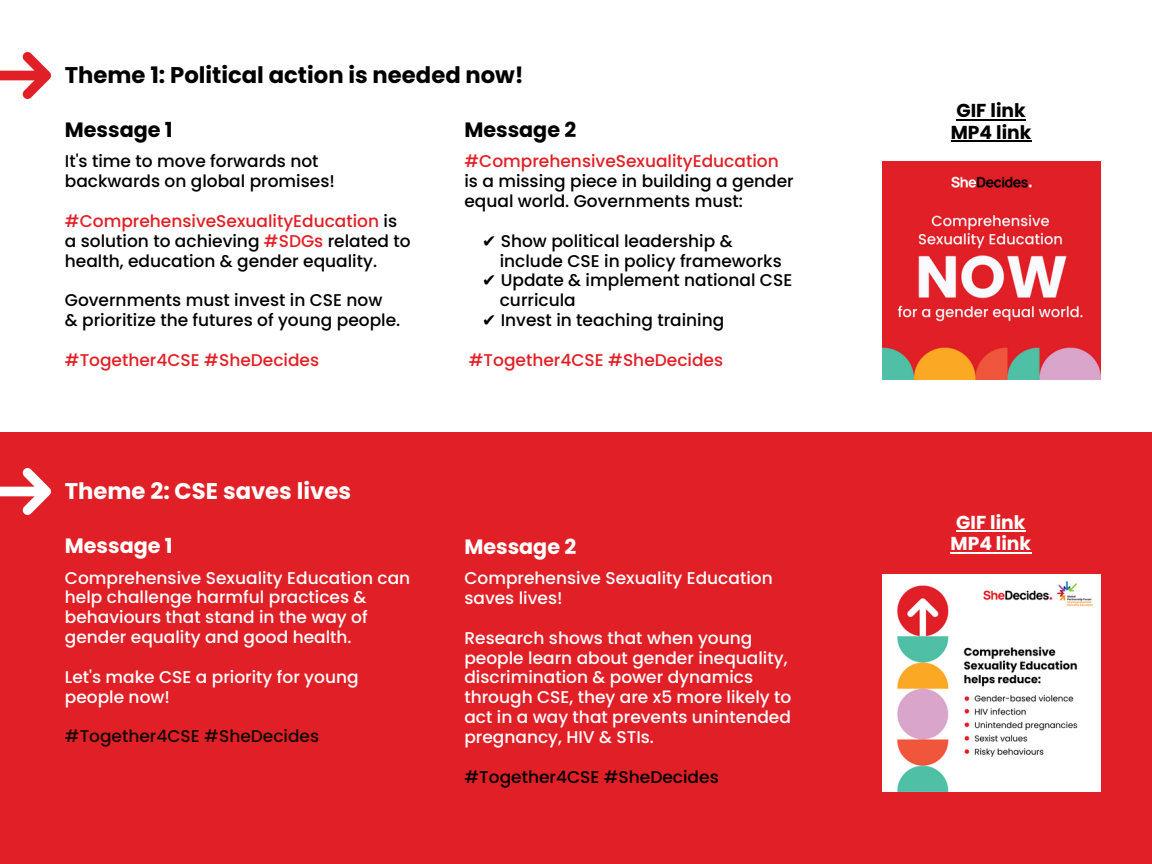
<style>
.page{position:relative;width:1152px;height:864px;background:#fff}
.page>*{position:absolute;margin:0;border:0;box-sizing:border-box;transform-origin:0 0}
.t1{font:700 22.8px "Poppins";color:#000}
.t2{font:700 22.8px "Poppins";color:#fff}
.t3{font:700 20.8px "Poppins";color:#000}
.t4{font:700 20.8px "Poppins";color:#fff}
.t5{font:700 18.8px/21.8px "Poppins";color:#000;text-align:center}
.t6{font:700 18.8px/21.8px "Poppins";color:#fff;text-align:center}
.t7{font:500 17px/19.8px "Poppins";color:#000}
.t8{font:500 17px/19.8px "Poppins";color:#fff}
.t9{font:500 17px "Poppins";color:#e11f26}
.t10{font:500 17px "Poppins";color:#130a05}
.s1{color:#e11f26}
.s2{font-family:"DejaVu Sans";font-weight:400}
</style>
<div class="page">
<img style="left:0;top:52px;width:51px;height:47px">
<div style="left:0;top:432px;width:1152px;height:432px;background:#e11f26"></div>
<img style="left:883px;top:162px;width:217px;height:217px">
<img style="left:0;top:468px;width:51px;height:47px">
<img style="left:883px;top:574px;width:217px;height:218px">
<hr style="left:957px;top:119px;width:69px;height:1px;background:#000">
<hr style="left:951px;top:141px;width:80px;height:1px;background:#000">
<hr style="left:956px;top:530px;width:69px;height:2px;background:#fff">
<hr style="left:951px;top:552px;width:41px;height:1px;background:#fff">
<hr style="left:996px;top:552px;width:35px;height:1px;background:#fff">
<h1 class="t1" style="left:65px;top:59px;width:461px">Theme 1: Political action is needed now!</h1>
<p class="t3" style="left:65px;top:115px;width:109px">Message 1</p>
<p class="t3" style="left:464px;top:115px;width:113px">Message 2</p>
<p class="t7" style="left:65px;top:152px;width:272px">It's time to move forwards not backwards on global promises!</p>
<p class="t7" style="left:65px;top:211px;width:347px"><span class="s1">#ComprehensiveSexualityEducation</span> is a solution to achieving <span class="s1">#SDGs</span> related to health, education &amp; gender equality.</p>
<p class="t7" style="left:65px;top:290px;width:337px">Governments must invest in CSE now<br>&amp; prioritize the futures of young people.</p>
<p class="t9" style="left:65px;top:348px;width:256px">#Together4CSE #SheDecides</p>
<p class="t9" style="left:464px;top:150px;width:316px">#ComprehensiveSexualityEducation</p>
<p class="t7" style="left:464px;top:171px;width:331px">is a missing piece in building a gender equal world. Governments must:</p>
<p class="t7" style="left:500px;top:231px;width:283px;text-indent:-18px"><span class="s2">✔</span> Show political leadership &amp; include CSE in policy frameworks</p>
<p class="t7" style="left:500px;top:271px;width:294px;text-indent:-18px"><span class="s2">✔</span> Update &amp; implement national CSE curricula</p>
<p class="t7" style="left:482px;top:310px;width:244px"><span class="s2">✔</span> Invest in teaching training</p>
<p class="t9" style="left:469px;top:348px;width:256px">#Together4CSE #SheDecides</p>
<h1 class="t2" style="left:65px;top:475px;width:288px">Theme 2: CSE saves lives</h1>
<p class="t4" style="left:65px;top:531px;width:109px">Message 1</p>
<p class="t4" style="left:464px;top:532px;width:113px">Message 2</p>
<p class="t8" style="left:65px;top:568px;width:347px">Comprehensive Sexuality Education can help challenge harmful practices &amp; behaviours that stand in the way of gender equality and good health.</p>
<p class="t8" style="left:65px;top:667px;width:295px">Let's make CSE a priority for young people now!</p>
<p class="t10" style="left:65px;top:724px;width:256px">#Together4CSE #SheDecides</p>
<p class="t8" style="left:464px;top:568px;width:310px">Comprehensive Sexuality Education saves lives!</p>
<p class="t8" style="left:464px;top:628px;width:328px">Research shows that when young people learn about gender inequality, discrimination &amp; power dynamics through CSE, they are x5 more likely to act in a way that prevents unintended pregnancy, HIV &amp; STIs.</p>
<p class="t7" style="left:464px;top:767px;width:256px">#Together4CSE #SheDecides</p>
<p class="t5" style="left:951px;top:100px;width:82px">GIF link<br>MP4 link</p>
<p class="t6" style="left:951px;top:511px;width:82px">GIF link<br>MP4 link</p>
</div>
